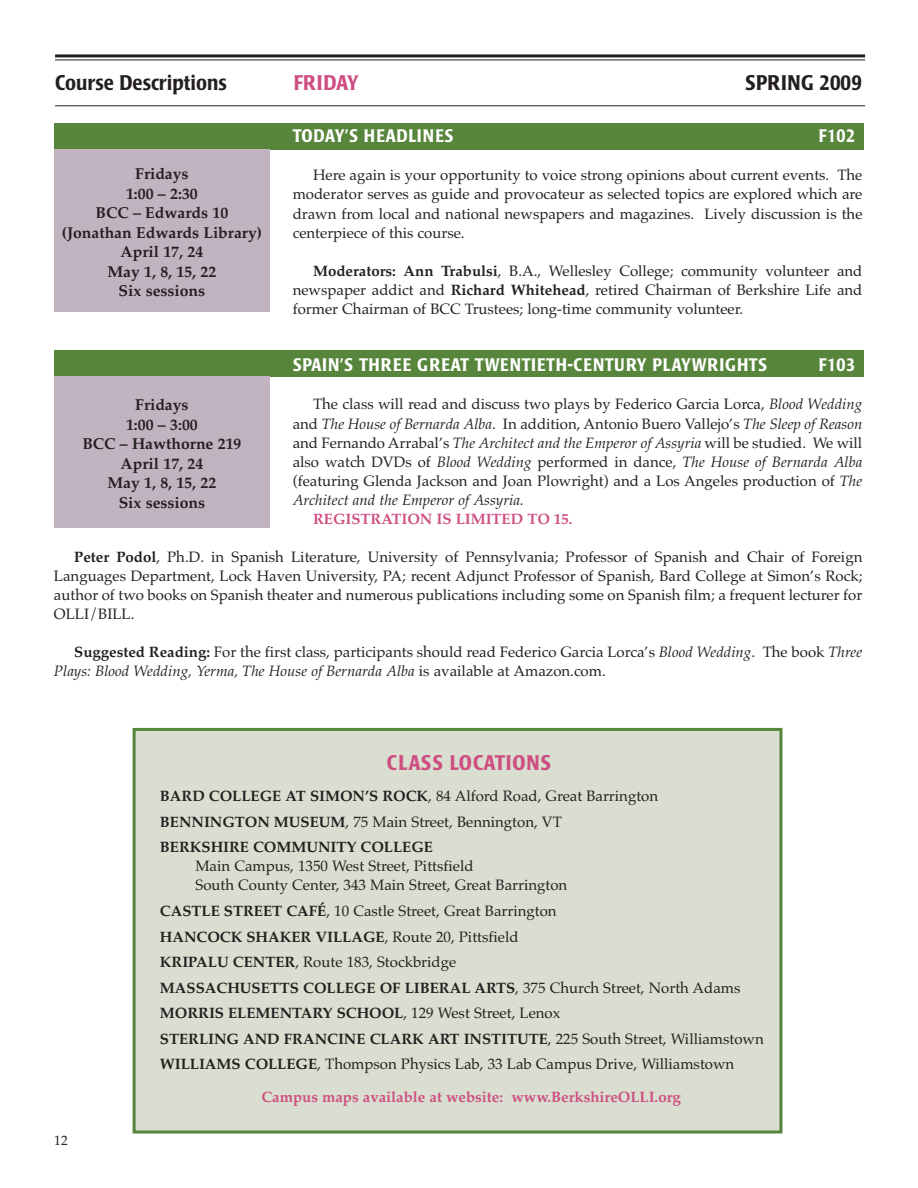
<style>
.page{position:relative;width:918px;height:1188px;background:#fff}
.page>*{position:absolute;margin:0;border:0;box-sizing:border-box;transform-origin:0 0}
.t1{font:500 condensed 21px "Poppl Laudatio";letter-spacing:.04em;color:#ce4e82}
.t2{font:500 condensed 21px "Poppl Laudatio";color:#231f20}
.t3{font:500 condensed 21px "Poppl Laudatio";letter-spacing:.02em;color:#231f20}
.t4{font:500 condensed 18px "Poppl Laudatio";letter-spacing:.045em;color:#fff}
.t5{font:500 condensed 18px "Poppl Laudatio";letter-spacing:.025em;color:#fff}
.t6{font:700 15.75px/19.5px "Palatino";color:#231f20;text-align:center}
.t7{font:15px/19px "Palatino";color:#231f20;text-align:justify}
.t8{font:700 15px/25.5px "Palatino";color:#231f20}
.t9{font:700 15px "Palatino";color:#ce4e82}
.t10{font:13.5px "Palatino";color:#231f20}
.s1{font-weight:700}
.s2{font-style:italic}
.s3{font-weight:400}
</style>
<div class="page">
<div style="left:54px;top:350px;width:810px;height:27px;background:#57853b"></div>
<div style="left:54px;top:123px;width:810px;height:27px;background:#57853b"></div>
<hr style="left:55px;top:54px;width:810px;height:3px;background:#231f20">
<hr style="left:55px;top:59px;width:810px;height:1px;background:#231f20">
<hr style="left:55px;top:105px;width:810px;height:1px;background:#231f20">
<div style="left:54px;top:149px;width:215px;height:163px;background:#c2b3c0"></div>
<div style="left:54px;top:377px;width:215px;height:151px;background:#c2b3c0"></div>
<div style="left:134px;top:729px;width:647px;height:403px;background:#d9ded0"></div>
<div style="left:133px;top:728px;width:649px;height:406px;border:3px solid #57853b"></div>
<h1 class="t2" style="left:55px;top:74px;width:173px">Course Descriptions</h1>
<h1 class="t1" style="left:294px;top:74px;width:66px">FRIDAY</h1>
<h1 class="t3" style="left:745px;top:74px;width:118px">SPRING 2009</h1>
<p class="t5" style="left:293px;top:128px;width:162px">TODAY’S HEADLINES</p>
<p class="t5" style="left:819px;top:128px;width:38px">F102</p>
<p class="t7" style="left:293px;top:166px;width:571px;text-indent:20px">Here again is your opportunity to voice strong opinions about current events. The moderator serves as guide and provocateur as selected topics are explored which are drawn from local and national newspapers and magazines. Lively discussion is the centerpiece of this course.</p>
<p class="t7" style="left:293px;top:261px;width:571px;text-indent:20px"><span class="s1">Moderators: Ann Trabulsi</span>, B.A., Wellesley College; community volunteer and newspaper addict and <span class="s1">Richard Whitehead</span>, retired Chairman of Berkshire Life and former Chairman of BCC Trustees; long-time community volunteer.</p>
<p class="t6" style="left:62px;top:164px;width:202px">Fridays<br>1:00 – 2:30<br>BCC – Edwards 10 (Jonathan Edwards Library)<br>April 17, 24<br>May 1, 8, 15, 22<br>Six sessions</p>
<p class="t4" style="left:293px;top:357px;width:476px">SPAIN’S THREE GREAT TWENTIETH-CENTURY PLAYWRIGHTS</p>
<p class="t5" style="left:819px;top:357px;width:38px">F103</p>
<p class="t7" style="left:293px;top:395px;width:571px;text-indent:20px">The class will read and discuss two plays by Federico Garcia Lorca, <span class="s2">Blood Wedding </span>and <span class="s2">The House of Bernarda Alba</span>. In addition, Antonio Buero Vallejo’s <span class="s2">The Sleep of Reason </span>and Fernando Arrabal’s <span class="s2">The Architect and the Emperor of Assyria</span> will be studied. We will also watch DVDs of <span class="s2">Blood Wedding</span> performed in dance, <span class="s2">The House of Bernarda Alba </span>(featuring Glenda Jackson and Joan Plowright) and a Los Angeles production of <span class="s2">The Architect and the Emperor of Assyria.</span></p>
<p class="t9" style="left:313px;top:510px;width:261px">REGISTRATION IS LIMITED TO 15.</p>
<p class="t7" style="left:54px;top:547px;width:810px;text-indent:20px"><span class="s1">Peter Podol</span>, Ph.D. in Spanish Literature, University of Pennsylvania; Professor of Spanish and Chair of Foreign Languages Department, Lock Haven University, PA; recent Adjunct Professor of Spanish, Bard College at Simon’s Rock; author of two books on Spanish theater and numerous publications including some on Spanish film; a frequent lecturer for OLLI/BILL.</p>
<p class="t7" style="left:54px;top:642px;width:810px;text-indent:20px"><span class="s1">Suggested Reading:</span> For the first class, participants should read Federico Garcia Lorca’s <span class="s2">Blood Wedding</span>. The book <span class="s2">Three<br>Plays: Blood Wedding, Yerma, The House of Bernarda Alba</span> is available at Amazon.com.</p>
<p class="t6" style="left:82px;top:395px;width:161px">Fridays<br>1:00 – 3:00<br>BCC – Hawthorne 219<br>April 17, 24<br>May 1, 8, 15, 22<br>Six sessions</p>
<p class="t10" style="left:54px;top:1132px;width:15px">12</p>
<h1 class="t1" style="left:387px;top:754px;width:166px">CLASS LOCATIONS</h1>
<p class="t8" style="left:160px;top:783px;width:500px">BARD COLLEGE AT SIMON’S ROCK<span class="s3">, 84 Alford Road, Great Barrington<br></span>BENNINGTON MUSEUM<span class="s3">, 75 Main Street, Bennington, VT<br></span>BERKSHIRE COMMUNITY COLLEGE</p>
<p class="t7" style="left:195px;top:857px;width:373px">Main Campus, 1350 West Street, Pittsfield<br>South County Center, 343 Main Street, Great Barrington</p>
<p class="t7" style="left:160px;top:898px;width:606px;line-height:25.5px;text-align:left"><span class="s1">CASTLE STREET CAFÉ</span>, 10 Castle Street, Great Barrington<br><span class="s1">HANCOCK SHAKER VILLAGE</span>, Route 20, Pittsfield<br><span class="s1">KRIPALU CENTER</span>, Route 183, Stockbridge<br><span class="s1">MASSACHUSETTS COLLEGE OF LIBERAL ARTS</span>, 375 Church Street, North Adams <span class="s1">MORRIS ELEMENTARY SCHOOL</span>, 129 West Street, Lenox<br><span class="s1">STERLING AND FRANCINE CLARK ART INSTITUTE</span>, 225 South Street, Williamstown <span class="s1">WILLIAMS COLLEGE</span>, Thompson Physics Lab, 33 Lab Campus Drive, Williamstown</p>
<p class="t9" style="left:261px;top:1088px;width:421px">Campus maps available at website: www.BerkshireOLLI.org</p>
</div>
